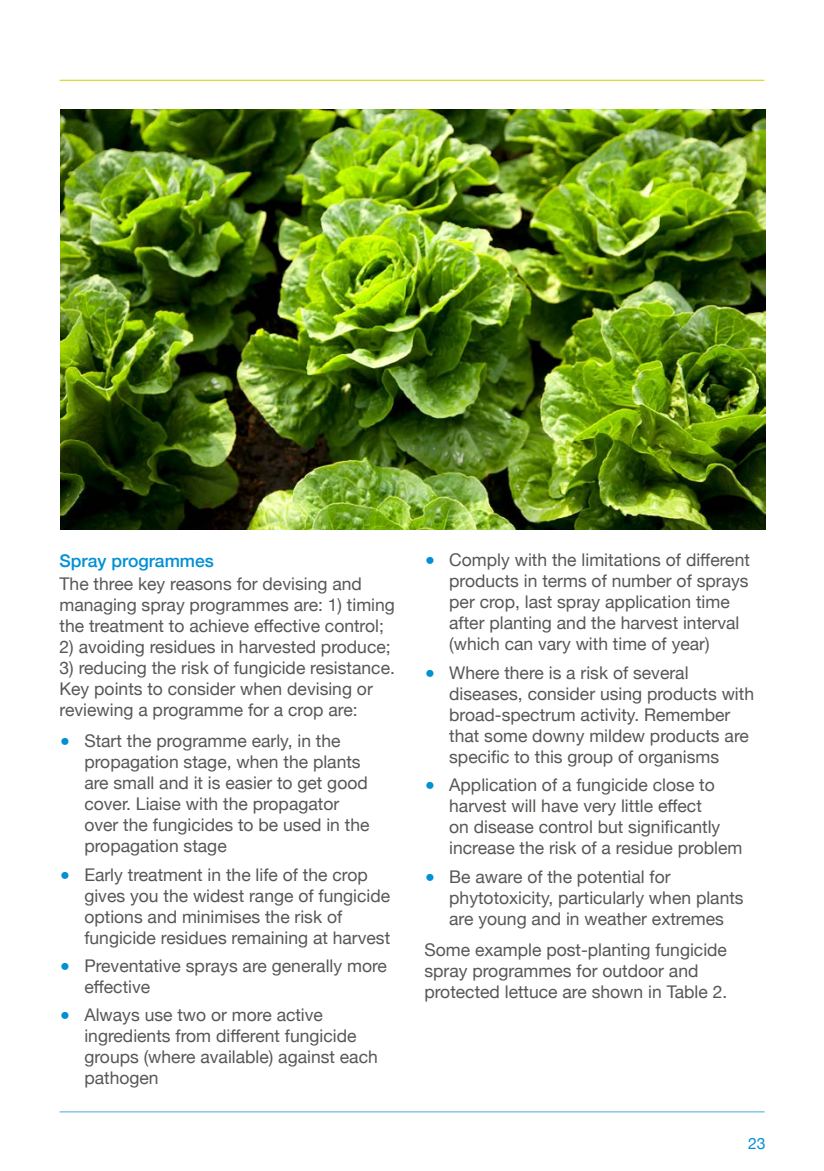
<style>
.page{position:relative;width:824px;height:1171px;background:#fff}
.page>*{position:absolute;margin:0;border:0;box-sizing:border-box;transform-origin:0 0}
.MAIN_BODY{font:17.5px/21px "Helvetica Neue";color:#575756}
.BLUE_SUB_HEADING_2{font:500 17.5px "Helvetica Neue";color:#0090d4}
.t1{font:15.75px "Helvetica Neue";color:#0090d4}
.s1{font-size:16.62px;color:#0090d4}
</style>
<div class="page">
<hr style="left:60px;top:1111px;width:704px;height:1px;background:#0090d4">
<hr style="left:60px;top:80px;width:704px;height:1px;background:#c8d300">
<img style="left:60px;top:109px;width:705px;height:421px">
<p class="BLUE_SUB_HEADING_2" style="left:60px;top:546px;width:156px">Spray programmes</p>
<p class="MAIN_BODY" style="left:60px;top:574px;width:337px">The three key reasons for devising and managing spray programmes are: 1) timing the treatment to achieve effective control;</p>
<p class="MAIN_BODY" style="left:60px;top:637px;width:332px">2) avoiding residues in harvested produce;</p>
<p class="MAIN_BODY" style="left:60px;top:658px;width:337px">3) reducing the risk of fungicide resistance.<br>Key points to consider when devising or reviewing a programme for a crop are:</p>
<p class="MAIN_BODY" style="left:84px;top:731px;width:286px;text-indent:-24px"><span class="s1">●</span> Start the programme early, in the propagation stage, when the plants are small and it is easier to get good cover. Liaise with the propagator over the fungicides to be used in the propagation stage</p>
<p class="MAIN_BODY" style="left:84px;top:865px;width:307px;text-indent:-24px"><span class="s1">●</span> Early treatment in the life of the crop gives you the widest range of fungicide options and minimises the risk of fungicide residues remaining at harvest</p>
<p class="MAIN_BODY" style="left:84px;top:956px;width:304px;text-indent:-24px"><span class="s1">●</span> Preventative sprays are generally more effective</p>
<p class="MAIN_BODY" style="left:84px;top:1005px;width:295px;text-indent:-24px"><span class="s1">●</span> Always use two or more active ingredients from different fungicide groups (where available) against each pathogen</p>
<p class="MAIN_BODY" style="left:449px;top:550px;width:302px;text-indent:-24px"><span class="s1">●</span> Comply with the limitations of different products in terms of number of sprays per crop, last spray application time after planting and the harvest interval (which can vary with time of year)</p>
<p class="MAIN_BODY" style="left:449px;top:663px;width:306px;text-indent:-24px"><span class="s1">●</span> Where there is a risk of several diseases, consider using products with broad-spectrum activity. Remember that some downy mildew products are specific to this group of organisms</p>
<p class="MAIN_BODY" style="left:449px;top:775px;width:295px;text-indent:-24px"><span class="s1">●</span> Application of a fungicide close to harvest will have very little effect<br>on disease control but significantly increase the risk of a residue problem</p>
<p class="MAIN_BODY" style="left:449px;top:867px;width:296px;text-indent:-24px"><span class="s1">●</span> Be aware of the potential for phytotoxicity, particularly when plants are young and in weather extremes</p>
<p class="MAIN_BODY" style="left:424px;top:940px;width:304px">Some example post-planting fungicide spray programmes for outdoor and protected lettuce are shown in Table 2.</p>
<p class="t1" style="left:748px;top:1131px;width:19px">23</p>
</div>
